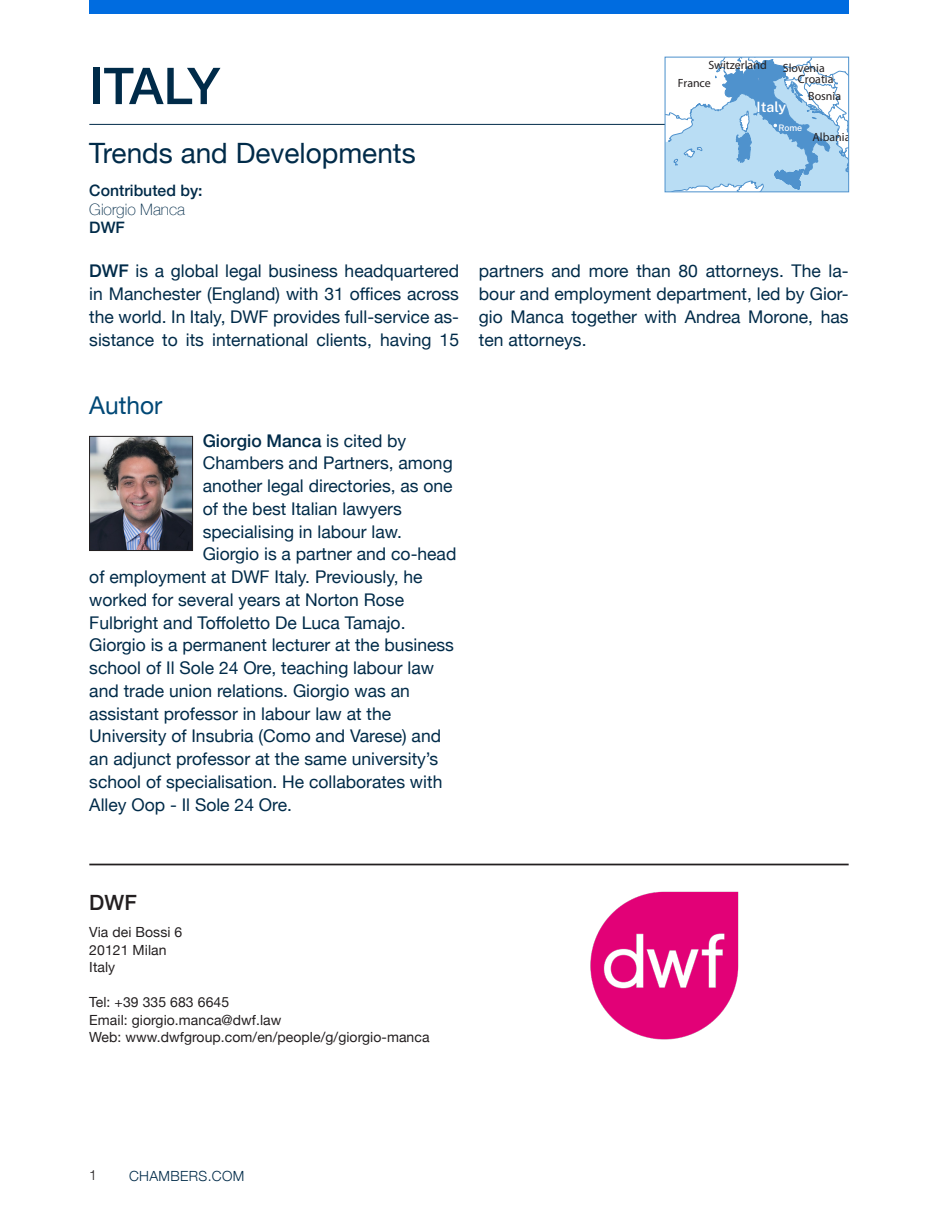
<style>
.page{position:relative;width:938px;height:1221px;background:#fff}
.page>*{position:absolute;margin:0;border:0;box-sizing:border-box;transform-origin:0 0}
.t1{font:500 50.75px "Helvetica Neue";letter-spacing:-.04em;color:#002b49}
.LPG_head1{font:28px "Helvetica Neue";color:#002b49}
.Authors{font:24.5px "Helvetica Neue";color:#004876}
.Business_card_head{font:500 21px "Helvetica Neue";color:#231f20}
.Author_paragraph_with_keep{font:17.5px "Helvetica Neue";color:#002b49}
.Firm_paragraph{font:17.5px/22.8px "Helvetica Neue";color:#002b49;text-align:justify}
.Author_paragraph_with_keep-2{font:500 17.5px "Helvetica Neue";color:#002b49}
.LPG_contributedBy{font:500 15.75px/19.2px "Helvetica Neue";color:#002b49}
.t2{font:600 14.17px "Public Sans";letter-spacing:-.005em;color:#fff}
.Business_card_body{font:14px "Helvetica Neue";letter-spacing:.005em;color:#231f20}
.t3{font:300 14px "Helvetica Neue";letter-spacing:.025em;color:#002b49}
.t4{font:300 14px "Helvetica Neue";color:#231f20}
.t5{font:11.9px "Myriad Pro";color:#231f20}
.t6{font:500 8.92px "Public Sans";color:#fff}
.s1{font-weight:100}
.s2{font-weight:500}
.s3{font-weight:400}
</style>
<div class="page">
<hr style="left:89px;top:124px;width:759px;height:1px;background:#002b49">
<div style="left:89px;top:0;width:759px;height:14px;background:#006ce0"></div>
<svg style="left:667px;top:57px;width:182px;height:135px"></svg>
<div style="left:665px;top:57px;width:183px;height:135px;border:1px solid #4f92cd"></div>
<img style="left:91px;top:438px;width:100px;height:110px">
<div style="left:89px;top:436px;width:104px;height:114px;border:1px solid #231f20"></div>
<img style="left:590px;top:891px;width:149px;height:149px">
<hr style="left:89px;top:863px;width:759px;height:2px;background:#231f20">
<h1 class="t1" style="left:89px;top:45px;width:132px">ITALY</h1>
<p class="LPG_head1" style="left:89px;top:133px;width:328px">Trends and Developments</p>
<p class="LPG_contributedBy" style="left:89px;top:179px;width:115px">Contributed by:<br><span class="s1">Giorgio Manca</span></p>
<p class="LPG_contributedBy" style="left:89px;top:216px;width:37px">DWF</p>
<p class="t5" style="left:708px;top:58px;width:60px">Switzerland</p>
<p class="t5" style="left:678px;top:76px;width:34px">France</p>
<p class="t5" style="left:782px;top:61px;width:43px">Slovenia</p>
<p class="t5" style="left:798px;top:72px;width:37px">Croatia</p>
<p class="t5" style="left:808px;top:89px;width:34px">Bosnia</p>
<p class="t2" style="left:756px;top:96px;width:31px">Italy</p>
<p class="t6" style="left:778px;top:121px;width:25px">Rome</p>
<p class="t5" style="left:812px;top:129px;width:39px">Albania</p>
<p class="Firm_paragraph" style="left:89px;top:261px;width:371px"><span class="s2">DWF</span> is a global legal business headquartered in Manchester (England) with 31 offices across the world. In Italy, DWF provides full-service as&shy;sistance to its international clients, having 15</p>
<p class="Firm_paragraph" style="left:479px;top:261px;width:371px">partners and more than 80 attorneys. The la&shy;bour and employment department, led by Gior&shy;gio Manca together with Andrea Morone, has ten attorneys.</p>
<p class="Authors" style="left:89px;top:387px;width:75px">Author</p>
<p class="Author_paragraph_with_keep-2" style="left:203px;top:426px;width:205px">Giorgio Manca <span class="s3">is cited by</span></p>
<p class="Author_paragraph_with_keep" style="left:203px;top:450px;width:251px">Chambers and Partners, among</p>
<p class="Author_paragraph_with_keep" style="left:203px;top:473px;width:251px">another legal directories, as one</p>
<p class="Author_paragraph_with_keep" style="left:203px;top:496px;width:200px">of the best Italian lawyers</p>
<p class="Author_paragraph_with_keep" style="left:203px;top:518px;width:201px">specialising in labour law.</p>
<p class="Author_paragraph_with_keep" style="left:203px;top:541px;width:255px">Giorgio is a partner and co-head</p>
<p class="Author_paragraph_with_keep" style="left:89px;top:564px;width:335px">of employment at DWF Italy. Previously, he</p>
<p class="Author_paragraph_with_keep" style="left:89px;top:587px;width:316px">worked for several years at Norton Rose</p>
<p class="Author_paragraph_with_keep" style="left:89px;top:609px;width:318px">Fulbright and Toffoletto De Luca Tamajo.</p>
<p class="Author_paragraph_with_keep" style="left:89px;top:632px;width:366px">Giorgio is a permanent lecturer at the business</p>
<p class="Author_paragraph_with_keep" style="left:89px;top:655px;width:346px">school of Il Sole 24 Ore, teaching labour law</p>
<p class="Author_paragraph_with_keep" style="left:89px;top:678px;width:322px">and trade union relations. Giorgio was an</p>
<p class="Author_paragraph_with_keep" style="left:89px;top:700px;width:303px">assistant professor in labour law at the</p>
<p class="Author_paragraph_with_keep" style="left:89px;top:723px;width:353px">University of Insubria (Como and Varese) and</p>
<p class="Author_paragraph_with_keep" style="left:89px;top:746px;width:350px">an adjunct professor at the same university’s</p>
<p class="Author_paragraph_with_keep" style="left:89px;top:769px;width:354px">school of specialisation. He collaborates with</p>
<p class="Author_paragraph_with_keep" style="left:89px;top:791px;width:204px">Alley Oop - Il Sole 24 Ore.</p>
<p class="Business_card_head" style="left:89px;top:885px;width:49px">DWF</p>
<p class="Business_card_body" style="left:89px;top:922px;width:95px">Via dei Bossi 6</p>
<p class="Business_card_body" style="left:89px;top:939px;width:79px">20121 Milan</p>
<p class="Business_card_body" style="left:89px;top:957px;width:27px">Italy</p>
<p class="Business_card_body" style="left:89px;top:992px;width:141px">Tel: +39 335 683 6645</p>
<p class="Business_card_body" style="left:89px;top:1009px;width:194px">Email: giorgio.manca@dwf.law</p>
<p class="Business_card_body" style="left:89px;top:1027px;width:342px">Web: www.dwfgroup.com/en/people/g/giorgio-manca</p>
<p class="t4" style="left:89px;top:1163px;width:9px">1</p>
<p class="t3" style="left:129px;top:1164px;width:117px">CHAMBERS.COM</p>
</div>
